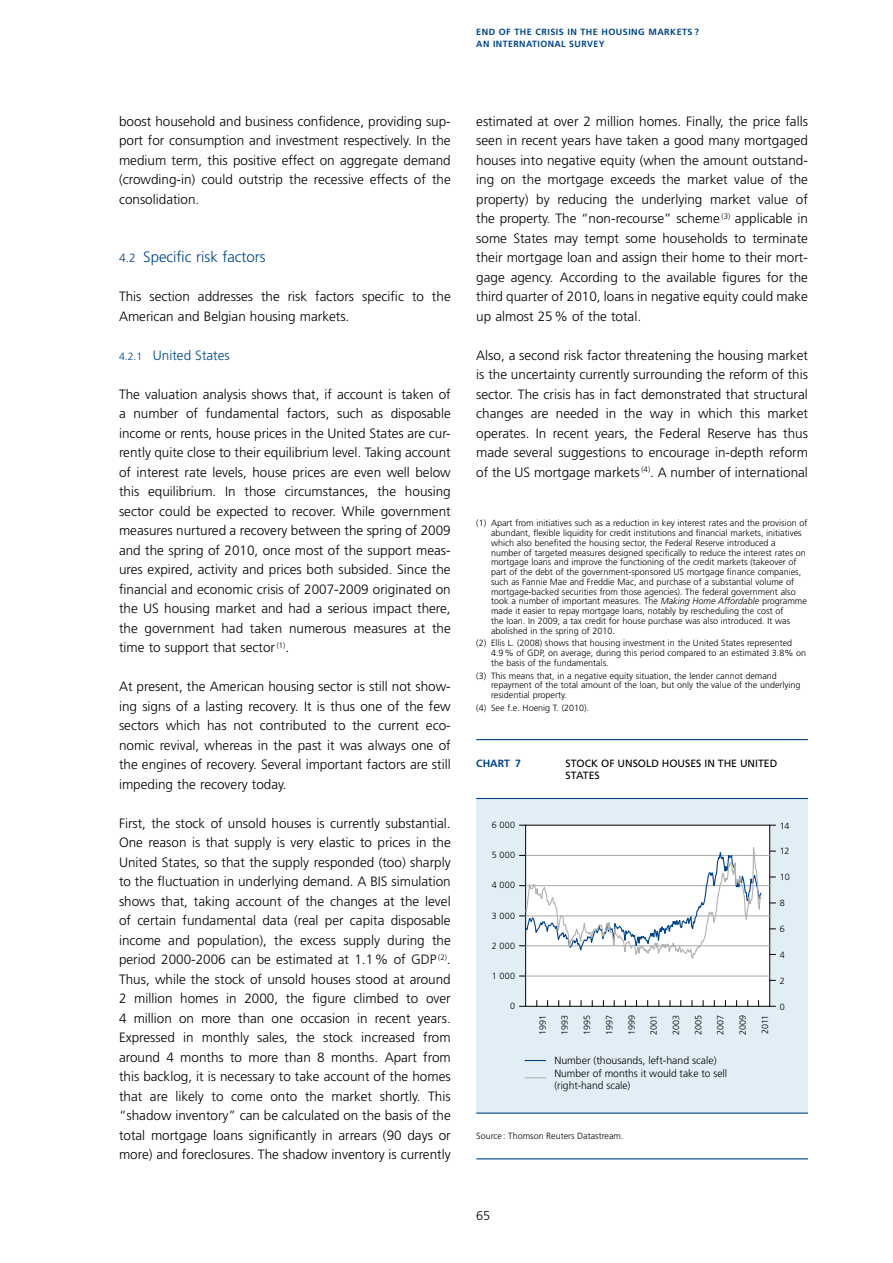
<style>
.page{position:relative;width:893px;height:1263px;background:#fff}
.page>*{position:absolute;margin:0;border:0;box-sizing:border-box;transform-origin:0 0}
.t1{font:300 15px "Frutiger LT";color:#048}
.t2{font:300 13.5px/19.5px "Frutiger LT";color:#000;text-align:justify}
.t3{font:300 13.5px "Frutiger LT";color:#048}
.t4{font:300 12.75px "Frutiger LT";color:#000}
.t5{font:300 10.5px/12.5px "Frutiger LT";color:#000}
.t6{font:10.5px/12px "Frutiger LT";color:#000}
.t7{font:700 10.5px "Frutiger LT";color:#048}
.t8{font:300 9px/9.8px "Frutiger LT";color:#000}
.t9{font:700 9px/12px "Frutiger LT";letter-spacing:.05em;color:#048}
.s1{font-size:12px}
.s2{font-size:10.5px}
.s3{font-style:italic}
</style>
<div class="page">
<div style="left:476px;top:798px;width:332px;height:315px;background:#e2eef5"></div>
<hr style="left:476px;top:739px;width:332px;height:1px;background:#048">
<hr style="left:476px;top:798px;width:332px;height:1px;background:#048">
<hr style="left:476px;top:1112px;width:332px;height:2px;background:#048">
<hr style="left:476px;top:1158px;width:332px;height:1px;background:#048">
<div style="left:526px;top:825px;width:244px;height:181px;background:#fff"></div>
<svg style="left:525px;top:1060px;width:21px;height:1px"></svg>
<svg style="left:525px;top:1077px;width:21px;height:1px"></svg>
<hr style="left:525px;top:855px;width:245px;height:1px;background:#a8a8a7">
<hr style="left:525px;top:885px;width:245px;height:1px;background:#a8a8a7">
<hr style="left:525px;top:915px;width:245px;height:1px;background:#a8a8a7">
<hr style="left:525px;top:945px;width:245px;height:1px;background:#a8a8a7">
<hr style="left:525px;top:976px;width:245px;height:1px;background:#a8a8a7">
<svg style="left:519px;top:825px;width:244px;height:137px"></svg>
<p class="t9" style="left:476px;top:26px;width:224px">END OF THE CRISIS IN THE HOUSING MARKETS ?<br>AN INTERNATIONAL SURVEY</p>
<p class="t2" style="left:119px;top:112px;width:333px">boost household and business confidence, providing sup&shy;port for consumption and investment respectively. In the medium term, this positive effect on aggregate demand (crowding-in) could outstrip the recessive effects of the consolidation.</p>
<p class="t1" style="left:119px;top:249px;width:148px"><span class="s1">4.2</span> Specific risk factors</p>
<p class="t2" style="left:119px;top:287px;width:333px">This section addresses the risk factors specific to the<br>American and Belgian housing markets.</p>
<p class="t3" style="left:119px;top:347px;width:112px"><span class="s2">4.2.1</span> United States</p>
<p class="t2" style="left:119px;top:385px;width:333px">The valuation analysis shows that, if account is taken of a number of fundamental factors, such as disposable income or rents, house prices in the United States are cur&shy;rently quite close to their equilibrium level. Taking account of interest rate levels, house prices are even well below this equilibrium. In those circumstances, the housing sector could be expected to recover. While government measures nurtured a recovery between the spring of 2009 and the spring of 2010, once most of the support meas&shy;ures expired, activity and prices both subsided. Since the financial and economic crisis of 2007-2009 originated on the US housing market and had a serious impact there, the government had taken numerous measures at the time to support that sector <sup>(1)</sup>.</p>
<p class="t2" style="left:119px;top:677px;width:333px">At present, the American housing sector is still not show&shy;ing signs of a lasting recovery. It is thus one of the few sectors which has not contributed to the current eco&shy;nomic revival, whereas in the past it was always one of the engines of recovery. Several important factors are still impeding the recovery today.</p>
<p class="t2" style="left:119px;top:814px;width:333px">First, the stock of unsold houses is currently substantial.<br>One reason is that supply is very elastic to prices in the United States, so that the supply responded (too) sharply to the fluctuation in underlying demand. A BIS simulation shows that, taking account of the changes at the level of certain fundamental data (real per capita disposable income and population), the excess supply during the period 2000-2006 can be estimated at 1.1% of GDP <sup>(2)</sup>.<br>Thus, while the stock of unsold houses stood at around 2 million homes in 2000, the figure climbed to over 4 million on more than one occasion in recent years.<br>Expressed in monthly sales, the stock increased from around 4 months to more than 8 months. Apart from this backlog, it is necessary to take account of the homes that are likely to come onto the market shortly. This “shadow inventory” can be calculated on the basis of the total mortgage loans significantly in arrears (90 days or more) and foreclosures. The shadow inventory is currently</p>
<p class="t2" style="left:476px;top:112px;width:333px">estimated at over 2 million homes. Finally, the price falls seen in recent years have taken a good many mortgaged houses into negative equity (when the amount outstand&shy;ing on the mortgage exceeds the market value of the property) by reducing the underlying market value of the property. The “non-recourse” scheme <sup>(3)</sup> applicable in some States may tempt some households to terminate their mortgage loan and assign their home to their mort&shy;gage agency. According to the available figures for the third quarter of 2010, loans in negative equity could make up almost 25% of the total.</p>
<p class="t2" style="left:476px;top:346px;width:333px">Also, a second risk factor threatening the housing market is the uncertainty currently surrounding the reform of this sector. The crisis has in fact demonstrated that structural changes are needed in the way in which this market operates. In recent years, the Federal Reserve has thus made several suggestions to encourage in-depth reform of the US mortgage markets <sup>(4)</sup>. A number of international</p>
<p class="t8" style="left:491px;top:518px;width:318px;text-indent:-15px">(1) Apart from initiatives such as a reduction in key interest rates and the provision of abundant, flexible liquidity for credit institutions and financial markets, initiatives which also benefited the housing sector, the Federal Reserve introduced a number of targeted measures designed specifically to reduce the interest rates on mortgage loans and improve the functioning of the credit markets (takeover of part of the debt of the government-sponsored US mortgage finance companies, such as Fannie Mae and Freddie Mac, and purchase of a substantial volume of mortgage-backed securities from those agencies). The federal government also took a number of important measures. The <span class="s3">Making Home Affordable</span> programme made it easier to repay mortgage loans, notably by rescheduling the cost of<br>the loan. In 2009, a tax credit for house purchase was also introduced. It was abolished in the spring of 2010.</p>
<p class="t8" style="left:491px;top:638px;width:316px;text-indent:-15px">(2) Ellis L. (2008) shows that housing investment in the United States represented<br>4.9% of GDP, on average, during this period compared to an estimated 3.8% on the basis of the fundamentals.</p>
<p class="t8" style="left:491px;top:671px;width:311px;text-indent:-15px">(3) This means that, in a negative equity situation, the lender cannot demand repayment of the total amount of the loan, but only the value of the underlying residential property.</p>
<p class="t8" style="left:476px;top:703px;width:114px">(4) See f.e. Hoenig T. (2010).</p>
<p class="t7" style="left:476px;top:757px;width:46px">CHART 7</p>
<p class="t6" style="left:566px;top:757px;width:213px">STOCK OF UNSOLD HOUSES IN THE U NITED<br>STATE S</p>
<p class="t8" style="left:492px;top:820px;width:25px">6 000</p>
<p class="t8" style="left:492px;top:850px;width:25px">5 000</p>
<p class="t8" style="left:492px;top:881px;width:25px">4 000</p>
<p class="t8" style="left:492px;top:911px;width:25px">3 000</p>
<p class="t8" style="left:492px;top:941px;width:25px">2 000</p>
<p class="t8" style="left:492px;top:971px;width:25px">1 000</p>
<p class="t8" style="left:780px;top:821px;width:11px">14</p>
<p class="t8" style="left:780px;top:846px;width:11px">12</p>
<p class="t8" style="left:780px;top:872px;width:11px">10</p>
<p class="t8" style="left:780px;top:898px;width:7px">8</p>
<p class="t8" style="left:780px;top:924px;width:7px">6</p>
<p class="t8" style="left:780px;top:950px;width:7px">4</p>
<p class="t8" style="left:780px;top:976px;width:7px">2</p>
<p class="t8" style="left:510px;top:1001px;width:7px">0</p>
<p class="t8" style="left:780px;top:1002px;width:7px">0</p>
<p class="t8" style="left:538px;top:1034px;width:21px;rotate:-90deg">1991</p>
<p class="t8" style="left:560px;top:1035px;width:21px;rotate:-90deg">1993</p>
<p class="t8" style="left:582px;top:1035px;width:22px;rotate:-90deg">1995</p>
<p class="t8" style="left:605px;top:1035px;width:21px;rotate:-90deg">1997</p>
<p class="t8" style="left:627px;top:1035px;width:22px;rotate:-90deg">1999</p>
<p class="t8" style="left:649px;top:1035px;width:22px;rotate:-90deg">2001</p>
<p class="t8" style="left:671px;top:1035px;width:22px;rotate:-90deg">2003</p>
<p class="t8" style="left:694px;top:1035px;width:22px;rotate:-90deg">2005</p>
<p class="t8" style="left:716px;top:1035px;width:22px;rotate:-90deg">2007</p>
<p class="t8" style="left:738px;top:1035px;width:22px;rotate:-90deg">2009</p>
<p class="t8" style="left:760px;top:1034px;width:21px;rotate:-90deg">2011</p>
<p class="t5" style="left:554px;top:1054px;width:174px">Number (thousands, left-hand scale)<br>Number of months it would take to sell (right-hand scale)</p>
<p class="t8" style="left:476px;top:1131px;width:149px">Source : Thomson Reuters Datastream.</p>
<p class="t4" style="left:476px;top:1209px;width:16px">65</p>
</div>
